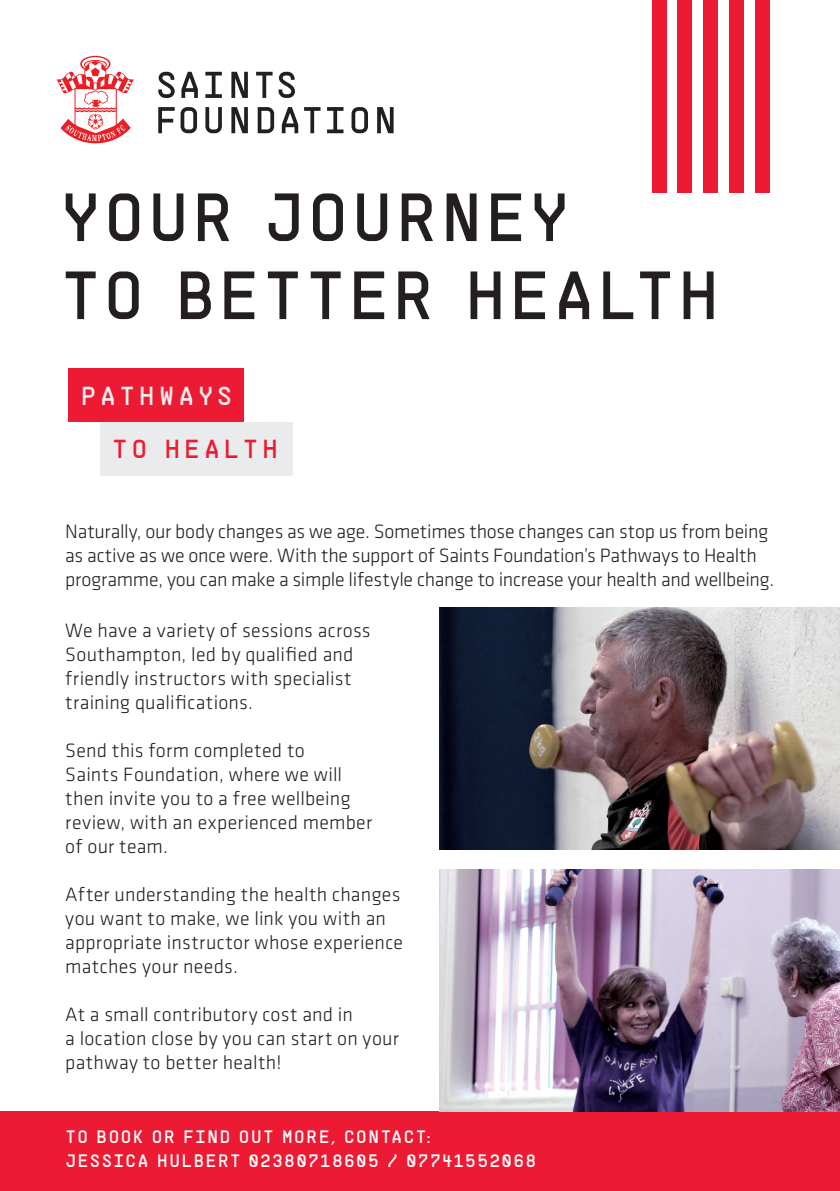
<style>
.page{position:relative;width:840px;height:1191px;background:#fff}
.page>*{position:absolute;margin:0;border:0;box-sizing:border-box;transform-origin:0 0}
.t1{font:68px "Saints";letter-spacing:-.005em;color:#231f20}
.t2{font:26.2px/53.4px "Saints";letter-spacing:.1em;color:#edeeed}
.t3{font:300 20px/24px "Klavika Basic";letter-spacing:.005em;color:#231f20}
.t4{font:18px "Saints";letter-spacing:.03em;color:#fff}
.s1{color:#ed1a33}
</style>
<div class="page">
<svg style="left:158px;top:72px;width:17px;height:26px"></svg>
<svg style="left:181px;top:72px;width:17px;height:26px"></svg>
<svg style="left:205px;top:72px;width:17px;height:26px"></svg>
<svg style="left:231px;top:72px;width:17px;height:26px"></svg>
<svg style="left:256px;top:72px;width:16px;height:26px"></svg>
<svg style="left:278px;top:72px;width:17px;height:26px"></svg>
<svg style="left:158px;top:107px;width:39px;height:26px"></svg>
<svg style="left:205px;top:107px;width:17px;height:26px"></svg>
<svg style="left:231px;top:107px;width:17px;height:26px"></svg>
<svg style="left:257px;top:107px;width:17px;height:26px"></svg>
<svg style="left:281px;top:107px;width:17px;height:26px"></svg>
<svg style="left:304px;top:107px;width:16px;height:26px"></svg>
<svg style="left:327px;top:107px;width:16px;height:26px"></svg>
<svg style="left:351px;top:107px;width:17px;height:26px"></svg>
<svg style="left:377px;top:107px;width:16px;height:26px"></svg>
<svg style="left:57px;top:56px;width:77px;height:87px"></svg>
<div style="left:68px;top:369px;width:175px;height:53px;background:#ed1a33"></div>
<div style="left:100px;top:422px;width:192px;height:53px;background:#e9ebec"></div>
<div style="left:652px;top:0;width:14px;height:193px;background:#ed1a33"></div>
<div style="left:676px;top:0;width:14px;height:193px;background:#ed1a33"></div>
<div style="left:703px;top:0;width:14px;height:193px;background:#ed1a33"></div>
<div style="left:728px;top:0;width:14px;height:193px;background:#ed1a33"></div>
<div style="left:754px;top:0;width:14px;height:193px;background:#ed1a33"></div>
<div style="left:0;top:1111px;width:839px;height:80px;background:#ed1a33"></div>
<img style="left:439px;top:608px;width:400px;height:241px">
<img style="left:439px;top:870px;width:400px;height:241px">
<p class="t1" style="left:60px;top:170px;width:512px">YOUR JOURNEY</p>
<p class="t1" style="left:60px;top:248px;width:662px">TO BETTER HEALTH</p>
<p class="t2" style="left:112px;top:368px;width:168px;text-indent:-32px">PATHWAYS<br><span class="s1">TO HEALTH</span></p>
<p class="t3" style="left:65px;top:519px;width:710px">Naturally, our body changes as we age. Sometimes those changes can stop us from being as active as we once were. With the support of Saints Foundation’s Pathways to Health programme, you can make a simple lifestyle change to increase your health and wellbeing.</p>
<p class="t3" style="left:65px;top:618px;width:307px">We have a variety of sessions across Southampton, led by qualified and friendly instructors with specialist training qualifications.</p>
<p class="t3" style="left:65px;top:738px;width:308px">Send this form completed to<br>Saints Foundation, where we will then invite you to a free wellbeing review, with an experienced member of our team.</p>
<p class="t3" style="left:65px;top:882px;width:339px">After understanding the health changes you want to make, we link you with an appropriate instructor whose experience matches your needs.</p>
<p class="t3" style="left:65px;top:1002px;width:335px">At a small contributory cost and in<br>a location close by you can start on your pathway to better health!</p>
<p class="t4" style="left:65px;top:1124px;width:367px">TO BOOK OR FIND OUT MORE, CONTACT:</p>
<p class="t4" style="left:65px;top:1148px;width:472px">JESSICA HULBERT 02380718605 / 07741552068</p>
</div>
